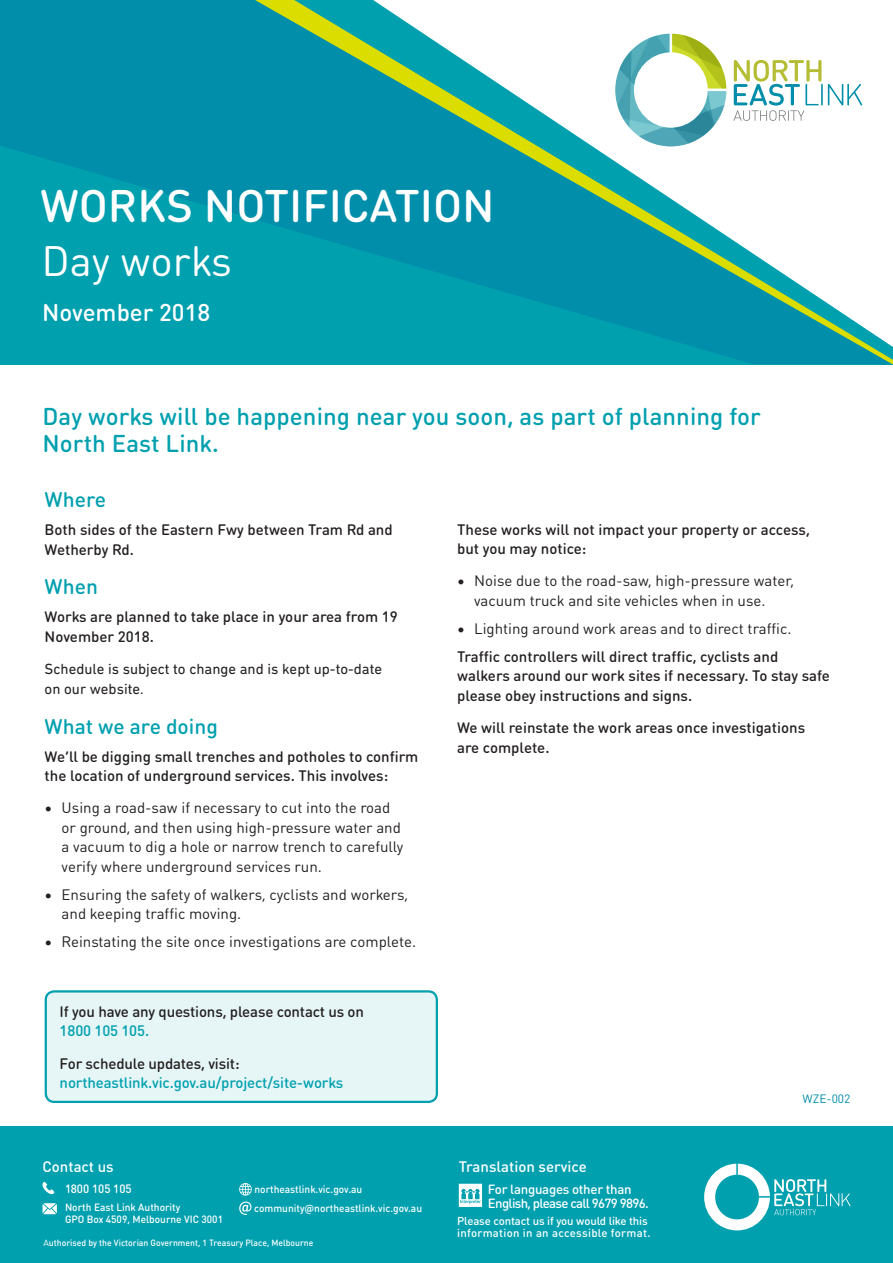
<style>
.page{position:relative;width:893px;height:1263px;background:#fff}
.page>*{position:absolute;margin:0;border:0;box-sizing:border-box;transform-origin:0 0}
.Heading{font:500 45px "DIN Round OT";color:#fff}
.Heading-2{font:42px "DIN Round OT";color:#fff}
.Paragraph_Style_1{font:500 24px/27px "DIN Round OT";letter-spacing:.005em;color:#00a0af}
.Heading-3{font:500 24px "DIN Round OT";color:#fff}
.Body_Copy_-Dark{font:500 21px "DIN Round OT";color:#00a0af}
.Body_Copy_-Dark-2{font:500 15px/19.5px "DIN Round OT";color:#231f20}
.t1{font:15px/19.5px "DIN Round OT";color:#231f20}
.Body_Copy_-Dark-3{font:500 15px/19.5px "DIN Round OT";letter-spacing:-.01em;color:#00a0af}
.Body_Copy_-Dark-4{font:15px/19.5px "DIN Next Rounded LT Pro";color:#231f20}
.t2{font:500 15px "DIN Round OT";color:#fff}
.Body_Copy_-_Light{font:500 13.2px/14px "DIN Round OT";letter-spacing:-.05em;color:#fff}
.t3{font:500 12px "DIN Round OT";color:#fff;scale:.96 1}
.Body_Copy_-Dark-5{font:12px "DIN Round OT";color:#008eaa}
.Body_Copy_-_Light-2{font:500 11.4px/12.1px "DIN Round OT";letter-spacing:.01em;color:#fff}
.t4{font:500 10.5px/12px "DIN Round OT";color:#fff;scale:.96 1}
.t5{font:500 9px "DIN Round OT";color:#fff;scale:.96 1}
.s1{color:#00a0af}
.s2{color:#231f20}
.s3{font-weight:400}
</style>
<div class="page">
<div style="left:0;top:1127px;width:893px;height:136px;background:#00a0af"></div>
<svg style="left:0;top:0;width:255px;height:364px;background:#0096ac"></svg>
<svg style="left:255px;top:0;width:638px;height:364px"></svg>
<svg style="left:704px;top:1164px;width:146px;height:66px"></svg>
<svg style="left:733px;top:60px;width:129px;height:61px"></svg>
<svg style="left:615px;top:34px;width:111px;height:112px"></svg>
<svg style="left:42px;top:1182px;width:12px;height:12px"></svg>
<svg style="left:43px;top:1203px;width:14px;height:11px"></svg>
<svg style="left:239px;top:1183px;width:13px;height:12px"></svg>
<svg style="left:239px;top:1201px;width:12px;height:14px"></svg>
<svg style="left:459px;top:1184px;width:23px;height:23px"></svg>
<div style="left:46px;top:991px;width:391px;height:111px;background:#e6f6f7;border-radius:9px"></div>
<div style="left:45px;top:990px;width:393px;height:113px;border:2px solid #00a0af;border-radius:9px"></div>
<p class="Heading" style="left:40px;top:177px;width:456px">WORKS NOTIFICATION</p>
<p class="Heading-2" style="left:42px;top:235px;width:192px">Day works</p>
<p class="Heading-3" style="left:42px;top:297px;width:170px">November 2018</p>
<p class="Paragraph_Style_1" style="left:43px;top:403px;width:720px">Day works will be happening near you soon, as part of planning for<br>North East Link.</p>
<p class="Body_Copy_-Dark" style="left:45px;top:486px;width:63px">Where</p>
<p class="Body_Copy_-Dark-2" style="left:45px;top:520px;width:350px">Both sides of the Eastern Fwy between Tram Rd and<br>Wetherby Rd.</p>
<p class="Body_Copy_-Dark" style="left:45px;top:573px;width:55px">When</p>
<p class="Body_Copy_-Dark-2" style="left:45px;top:607px;width:355px">Works are planned to take place in your area from 19<br>November 2018.</p>
<p class="Body_Copy_-Dark-4" style="left:45px;top:659px;width:339px">Schedule is subject to change and is kept up-to-date on our website.</p>
<p class="Body_Copy_-Dark" style="left:45px;top:712px;width:175px">What we are doing</p>
<p class="Body_Copy_-Dark-2" style="left:45px;top:746px;width:375px">We’ll be digging small trenches and potholes to confirm the location of underground services. This involves:</p>
<p class="t1" style="left:62px;top:798px;width:343px;text-indent:-17px">• Using a road-saw if necessary to cut into the road or ground, and then using high-pressure water and a vacuum to dig a hole or narrow trench to carefully verify where underground services run.</p>
<p class="t1" style="left:62px;top:884px;width:348px;text-indent:-17px">• Ensuring the safety of walkers, cyclists and workers, and keeping traffic moving.</p>
<p class="t1" style="left:45px;top:932px;width:373px">• Reinstating the site once investigations are complete.</p>
<p class="Body_Copy_-Dark-2" style="left:457px;top:519px;width:354px">These works will not impact your property or access, but you may notice:</p>
<p class="t1" style="left:474px;top:571px;width:321px;text-indent:-17px">• Noise due to the road-saw, high-pressure water, vacuum truck and site vehicles when in use.</p>
<p class="t1" style="left:457px;top:618px;width:336px">• Lighting around work areas and to direct traffic.</p>
<p class="Body_Copy_-Dark-2" style="left:457px;top:646px;width:374px">Traffic controllers will direct traffic, cyclists and walkers around our work sites if necessary. To stay safe please obey instructions and signs.</p>
<p class="Body_Copy_-Dark-2" style="left:457px;top:718px;width:350px">We will reinstate the work areas once investigations are complete.</p>
<p class="Body_Copy_-Dark-2" style="left:60px;top:1001px;width:306px">If you have any questions, please contact us on<br><span class="s1">1800 105 105.</span></p>
<p class="Body_Copy_-Dark-3" style="left:60px;top:1053px;width:285px"><span class="s2">For schedule updates, visit: </span>northeastlink.vic.gov.au/project/site-works</p>
<p class="t2" style="left:43px;top:1157px;width:73px">Contact us</p>
<p class="t3" style="left:65px;top:1181px;width:71px">1800 105 105</p>
<p class="t4" style="left:65px;top:1201px;width:166px">North East Link Authority<br>GPO Box 4509, Melbourne VIC 3001</p>
<p class="t2" style="left:459px;top:1157px;width:129px">Translation service</p>
<p class="t4" style="left:254px;top:1179px;width:176px;line-height:19.2px">northeastlink.vic.gov.au community@northeastlink.vic.gov.au</p>
<p class="Body_Copy_-_Light" style="left:488px;top:1181px;width:163px">For languages other than<br>English, please call 9679 9896.</p>
<p class="Body_Copy_-_Light-2" style="left:457px;top:1214px;width:195px">Please contact us if you would like this information in an accessible format.</p>
<p class="t5" style="left:43px;top:1237px;width:283px"><span class="s3">A</span>uthorised by the Victorian Government, 1 Treasury Place, Melbourne</p>
<p class="Body_Copy_-Dark-5" style="left:802px;top:1091px;width:50px">WZE-002</p>
</div>
